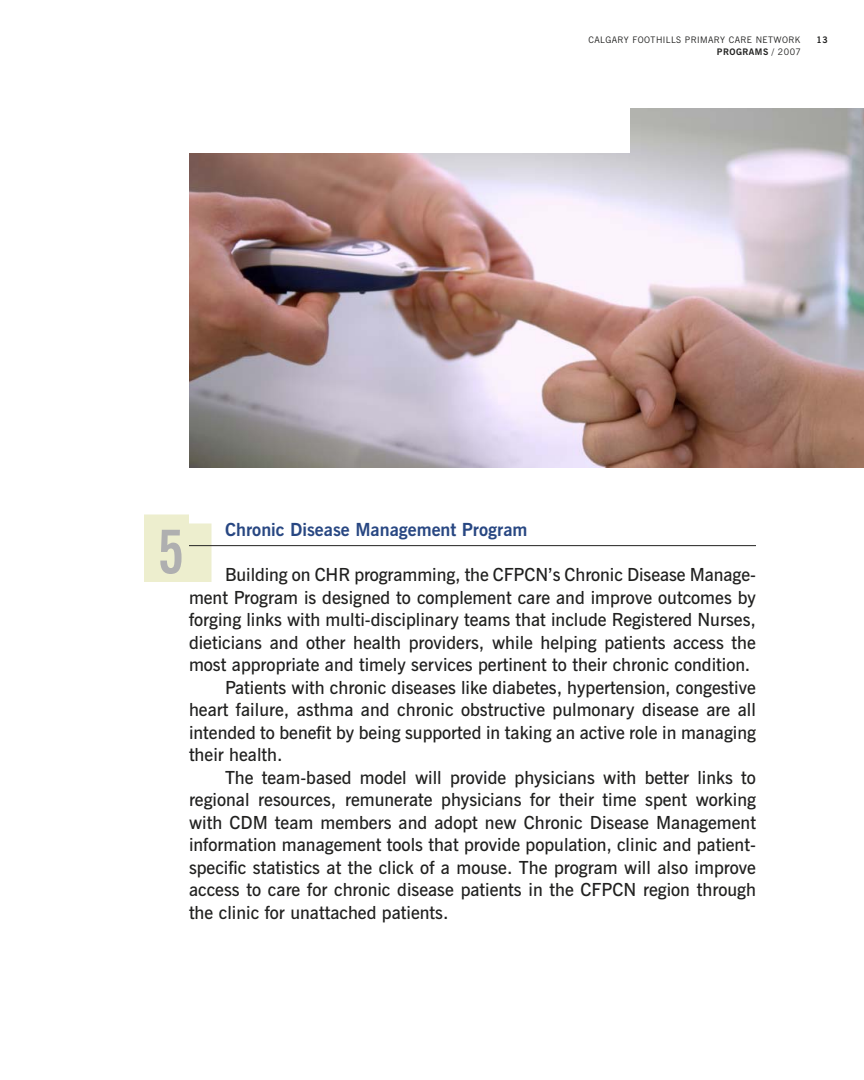
<style>
.page{position:relative;width:864px;height:1080px;background:#fff}
.page>*{position:absolute;margin:0;border:0;box-sizing:border-box;transform-origin:0 0}
.t1{font:700 condensed 60px "News Gothic BT";color:#afafb0}
.t2{font:600 18px "News Gothic BT";color:#212120}
.t3{font:700 18px "News Gothic BT";color:#284782}
.t4{font:9px "News Gothic BT";letter-spacing:.05em;color:#212120}
.t5{font:700 9px "News Gothic BT";letter-spacing:.05em;color:#212120}
.s1{font-weight:400}
</style>
<div class="page">
<svg style="left:144px;top:514px;width:68px;height:68px;background:#edeed0"></svg>
<hr style="left:189px;top:545px;width:567px;height:1px;background:#212120">
<img style="left:189px;top:108px;width:675px;height:360px">
<p class="t4" style="left:588px;top:37px;width:214px">CALGARY FOOTHILLS PRIMARY CARE NETWORK</p>
<p class="t5" style="left:817px;top:37px;width:13px">13</p>
<p class="t5" style="left:717px;top:49px;width:86px">PROGRAMS <span class="s1">/ 2007</span></p>
<p class="t3" style="left:225px;top:523px;width:304px">Chronic Disease Management Program</p>
<p class="t2" style="left:225px;top:568px;width:533px">Building on CHR programming, the CFPCN’s Chronic Disease Manage-</p>
<p class="t2" style="left:189px;top:591px;width:568px">ment Program is designed to complement care and improve outcomes by</p>
<p class="t2" style="left:189px;top:613px;width:569px">forging links with multi-disciplinary teams that include Registered Nurses,</p>
<p class="t2" style="left:189px;top:636px;width:568px">dieticians and other health providers, while helping patients access the</p>
<p class="t2" style="left:189px;top:658px;width:563px">most appropriate and timely services pertinent to their chronic condition.</p>
<p class="t2" style="left:225px;top:681px;width:532px">Patients with chronic diseases like diabetes, hypertension, congestive</p>
<p class="t2" style="left:189px;top:703px;width:569px">heart failure, asthma and chronic obstructive pulmonary disease are all</p>
<p class="t2" style="left:189px;top:726px;width:568px">intended to benefit by being supported in taking an active role in managing</p>
<p class="t2" style="left:189px;top:748px;width:95px">their health.</p>
<p class="t2" style="left:225px;top:771px;width:533px">The team-based model will provide physicians with better links to</p>
<p class="t2" style="left:189px;top:793px;width:569px">regional resources, remunerate physicians for their time spent working</p>
<p class="t2" style="left:189px;top:816px;width:569px">with CDM team members and adopt new Chronic Disease Management</p>
<p class="t2" style="left:189px;top:838px;width:569px">information management tools that provide population, clinic and patient-</p>
<p class="t2" style="left:189px;top:861px;width:569px">specific statistics at the click of a mouse. The program will also improve</p>
<p class="t2" style="left:189px;top:883px;width:568px">access to care for chronic disease patients in the CFPCN region through</p>
<p class="t2" style="left:189px;top:906px;width:261px">the clinic for unattached patients.</p>
<h1 class="t1" style="left:158px;top:526px;width:27px">5</h1>
</div>
